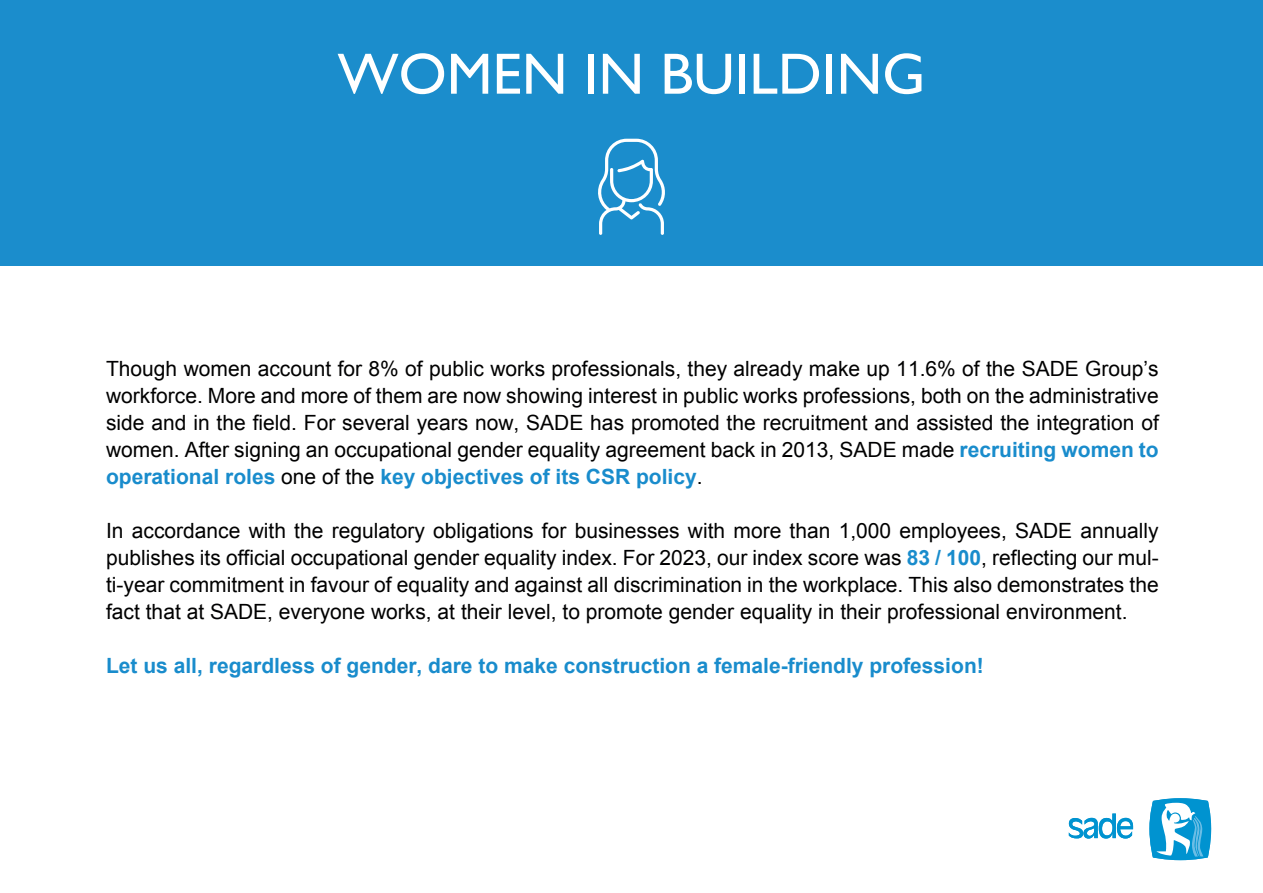
<style>
.page{position:relative;width:1263px;height:893px;background:#fff}
.page>*{position:absolute;margin:0;border:0;box-sizing:border-box;transform-origin:0 0}
.t1{font:58.5px "Gill Sans";color:#fff}
.t2{font:21px/27px "Arial";color:#000001;text-align:justify}
.t3{font:700 21px "Arial";color:#198ccc}
.s1{font-weight:700;color:#198ccc}
</style>
<div class="page">
<div style="left:0;top:0;width:1263px;height:265px;background:#1b8dcc"></div>
<svg style="left:598px;top:139px;width:67px;height:96px"></svg>
<svg style="left:1069px;top:813px;width:64px;height:25px"></svg>
<svg style="left:1149px;top:798px;width:62px;height:62px"></svg>
<h1 class="t1" style="left:338px;top:40px;width:589px">WOMEN IN BUILDING</h1>
<p class="t2" style="left:106px;top:356px;width:1054px">Though women account for 8% of public works professionals, they already make up 11.6% of the SADE Group’s workforce. More and more of them are now showing interest in public works professions, both on the administrative side and in the field. For several years now, SADE has promoted the recruitment and assisted the integration of women. After signing an occupational gender equality agreement back in 2013, SADE made <span class="s1">recruiting women to operational roles</span> one of the <span class="s1">key objectives of its CSR policy</span>.</p>
<p class="t2" style="left:106px;top:518px;width:1054px">In accordance with the regulatory obligations for businesses with more than 1,000 employees, SADE annually publishes its official occupational gender equality index. For 2023, our index score was <span class="s1">83 / 100</span>, reflecting our mul&shy;ti-year commitment in favour of equality and against all discrimination in the workplace. This also demonstrates the fact that at SADE, everyone works, at their level, to promote gender equality in their professional environment.</p>
<p class="t3" style="left:106px;top:652px;width:879px">Let us all, regardless of gender, dare to make construction a female-friendly profession!</p>
</div>
